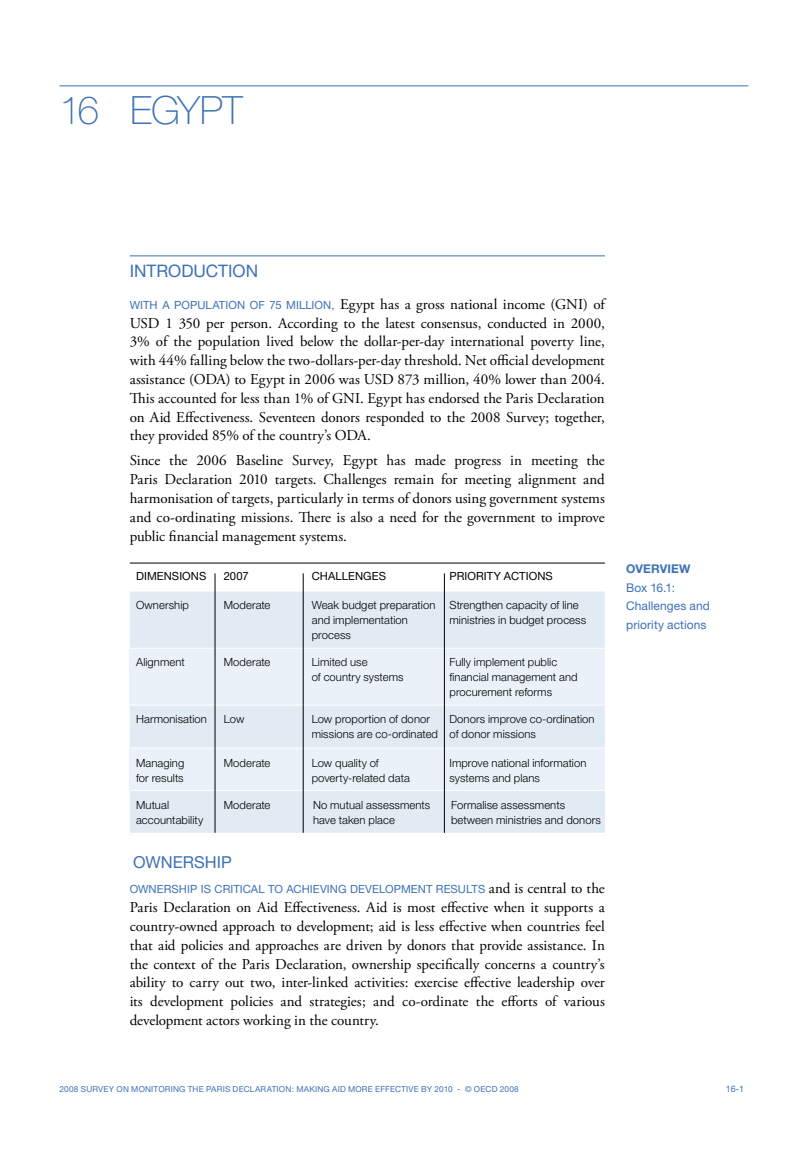
<style>
.page{position:relative;width:808px;height:1149px;background:#fff}
.page>*{position:absolute;margin:0;border:0;box-sizing:border-box;transform-origin:0 0}
.t1{font:100 39px "Helvetica Neue";letter-spacing:-.025em;color:#3c71b6}
.t2{font:17.25px "Helvetica Neue";color:#3c71b6}
.t3{font:16.5px "Helvetica Neue";color:#3c71b6}
.t4{font:15px/18.8px "Adobe Garamond Pro";letter-spacing:-.01em;color:#000;text-align:justify}
.t5{font:12px/18.8px "Helvetica Neue";letter-spacing:.005em;color:#3c71b6}
.t6{font:700 12px "Helvetica Neue";letter-spacing:.015em;color:#3c71b6}
.t7{font:300 11.25px/15px "Helvetica Neue";letter-spacing:.005em;color:#000}
.t8{font:11.25px "Helvetica Neue";letter-spacing:.005em;color:#3c71b6}
.t9{font:11.25px "Helvetica Neue";letter-spacing:.005em;color:#000}
.t10{font:9px "Helvetica Neue";color:#3c71b6}
.t11{font:8.25px "Helvetica Neue";letter-spacing:.025em;color:#3c71b6}
.s1{font-family:"Helvetica Neue";font-size:11.25px;color:#3c71b6}
.s2{font-family:"Adobe Garamond Pro";font-size:15px;color:#000}
</style>
<div class="page">
<hr style="left:60px;top:85px;width:688px;height:1px;background:#3c71b6">
<hr style="left:130px;top:255px;width:475px;height:1px;background:#3c71b6">
<div style="left:130px;top:591px;width:475px;height:243px;background:#e2eaf4"></div>
<div style="left:130px;top:747px;width:475px;height:43px;background:#ebf1f8"></div>
<div style="left:130px;top:648px;width:475px;height:57px;background:#ebf1f8"></div>
<hr style="left:130px;top:647px;width:475px;height:1px;background:#fff">
<hr style="left:130px;top:704px;width:475px;height:1px;background:#fff">
<hr style="left:130px;top:562px;width:475px;height:1px;background:#000">
<hr style="left:130px;top:747px;width:475px;height:1px;background:#fff">
<hr style="left:130px;top:789px;width:475px;height:1px;background:#fff">
<hr style="left:303px;top:573px;width:1px;height:260px;background:#000">
<hr style="left:215px;top:573px;width:1px;height:261px;background:#000">
<hr style="left:444px;top:573px;width:1px;height:260px;background:#000">
<hr style="left:130px;top:832px;width:475px;height:3px;background:#fff">
<h1 class="t1" style="left:60px;top:88px;width:185px">16 EGYPT</h1>
<p class="t2" style="left:130px;top:261px;width:130px">INTRODUCTION</p>
<p class="t4" style="left:130px;top:295px;width:477px"><span class="s1">WITH A POPULATION OF 75 MILLION,</span> Egypt has a gross national income (GNI) of USD 1 350 per person. According to the latest consensus, conducted in 2000, 3% of the population lived below the dollar-per-day international poverty line, with 44% falling below the two-dollars-per-day threshold. Net official development assistance (ODA) to Egypt in 2006 was USD 873 million, 40% lower than 2004.<br>This accounted for less than 1% of GNI. Egypt has endorsed the Paris Declaration on Aid Effectiveness. Seventeen donors responded to the 2008 Survey; together, they provided 85% of the country’s ODA.</p>
<p class="t4" style="left:130px;top:451px;width:477px">Since the 2006 Baseline Survey, Egypt has made progress in meeting the Paris Declaration 2010 targets. Challenges remain for meeting alignment and harmonisation of targets, particularly in terms of donors using government systems and co-ordinating missions. There is also a need for the government to improve public financial management systems.</p>
<p class="t9" style="left:136px;top:569px;width:72px">DIMENSIONS</p>
<p class="t9" style="left:224px;top:569px;width:26px">2007</p>
<p class="t9" style="left:312px;top:569px;width:76px">CHALLENGES</p>
<p class="t9" style="left:449px;top:569px;width:105px">PRIORITY ACTIONS</p>
<p class="t7" style="left:136px;top:597px;width:54px">Ownership</p>
<p class="t7" style="left:224px;top:597px;width:48px">Moderate</p>
<p class="t7" style="left:449px;top:597px;width:138px">Strengthen capacity of line ministries in budget process</p>
<p class="t7" style="left:312px;top:597px;width:125px">Weak budget preparation and implementation process</p>
<p class="t7" style="left:136px;top:654px;width:50px">Alignment</p>
<p class="t7" style="left:224px;top:654px;width:48px">Moderate</p>
<p class="t7" style="left:449px;top:654px;width:130px">Fully implement public financial management and procurement reforms</p>
<p class="t7" style="left:312px;top:654px;width:93px">Limited use<br>of country systems</p>
<p class="t7" style="left:136px;top:711px;width:72px">Harmonisation</p>
<p class="t7" style="left:224px;top:711px;width:22px">Low</p>
<p class="t7" style="left:449px;top:711px;width:147px">Donors improve co-ordination of donor missions</p>
<p class="t7" style="left:312px;top:711px;width:128px">Low proportion of donor missions are co-ordinated</p>
<p class="t7" style="left:136px;top:754px;width:50px">Managing for results</p>
<p class="t7" style="left:224px;top:754px;width:48px">Moderate</p>
<p class="t7" style="left:449px;top:754px;width:139px">Improve national information systems and plans</p>
<p class="t7" style="left:312px;top:754px;width:100px">Low quality of poverty-related data</p>
<p class="t7" style="left:136px;top:796px;width:69px">Mutual accountability</p>
<p class="t7" style="left:224px;top:796px;width:48px">Moderate</p>
<p class="t7" style="left:313px;top:796px;width:119px">No mutual assessments have taken place</p>
<p class="t7" style="left:451px;top:796px;width:151px">Formalise assessments between ministries and donors</p>
<p class="t3" style="left:133px;top:852px;width:100px">OWNERSHIP</p>
<p class="t8" style="left:130px;top:882px;width:477px">OWNERSHIP IS CRITICAL TO ACHIEVING DEVELOPMENT RESULTS <span class="s2">and is central to the</span></p>
<p class="t4" style="left:130px;top:898px;width:477px">Paris Declaration on Aid Effectiveness. Aid is most effective when it supports a country-owned approach to development; aid is less effective when countries feel that aid policies and approaches are driven by donors that provide assistance. In the context of the Paris Declaration, ownership specifically concerns a country’s ability to carry out two, inter-linked activities: exercise effective leadership over its development policies and strategies; and co-ordinate the efforts of various development actors working in the country.</p>
<p class="t6" style="left:626px;top:561px;width:66px">OVERVIEW</p>
<p class="t5" style="left:626px;top:577px;width:85px">Box 16.1:<br>Challenges and priority actions</p>
<p class="t11" style="left:60px;top:1083px;width:461px">2008 SURVEY ON MONITORING THE PARIS DECLARATION: MAKING AID MORE EFFECTIVE BY 2010 - © OECD 2008</p>
<p class="t10" style="left:726px;top:1083px;width:20px">16-1</p>
</div>
